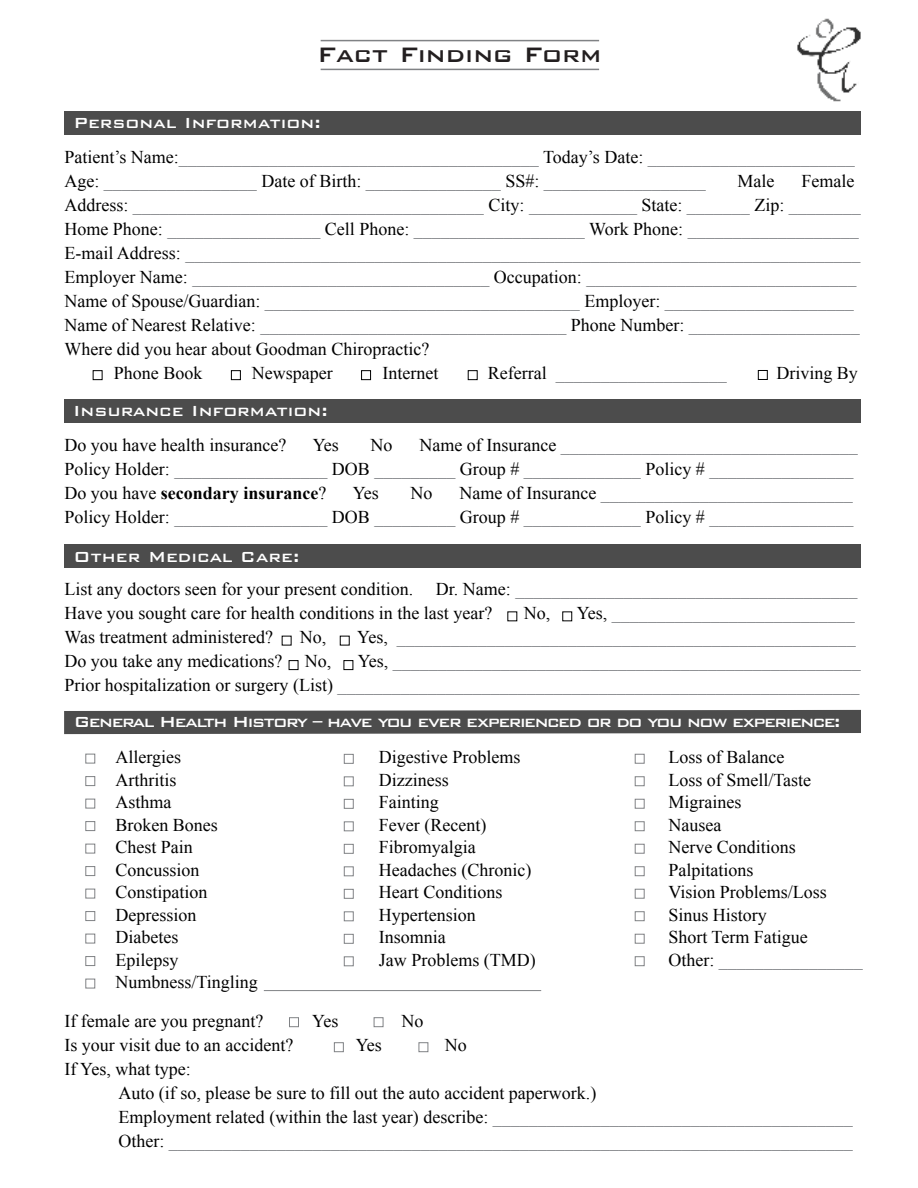
<style>
.page{position:relative;width:918px;height:1188px;background:#fff}
.page>*{position:absolute;margin:0;border:0;box-sizing:border-box;transform-origin:0 0}
.t1{font:500 27.9px "Bank Gothic";color:#231f20}
.t2{font:500 19.5px "Bank Gothic BT";letter-spacing:-.075em;color:#fff}
.t3{font:500 19.5px "Bank Gothic BT";color:#fff}
.t4{font:18px/24px "Times New Roman";color:#808285}
.t5{font:18px/22.5px "Times New Roman";color:#000}
.s1{color:#000}
.s2{font-weight:700;color:#000}
.s3{color:#808285}
</style>
<div class="page">
<div style="left:65px;top:112px;width:796px;height:23px;background:#4c4c4c"></div>
<div style="left:65px;top:400px;width:796px;height:23px;background:#4c4c4c"></div>
<div style="left:64px;top:544px;width:797px;height:24px;background:#4c4c4c"></div>
<svg style="left:64px;top:710px;width:797px;height:24px;background:#525252"></svg>
<div style="left:85px;top:754px;width:10px;height:9px;border:1px solid #808285"></div>
<div style="left:85px;top:776px;width:10px;height:10px;border:1px solid #808285"></div>
<div style="left:85px;top:799px;width:10px;height:9px;border:1px solid #808285"></div>
<div style="left:85px;top:821px;width:10px;height:10px;border:1px solid #808285"></div>
<div style="left:85px;top:844px;width:10px;height:9px;border:1px solid #808285"></div>
<div style="left:85px;top:866px;width:10px;height:10px;border:1px solid #808285"></div>
<div style="left:85px;top:889px;width:10px;height:9px;border:1px solid #808285"></div>
<div style="left:85px;top:911px;width:10px;height:10px;border:1px solid #808285"></div>
<div style="left:85px;top:934px;width:10px;height:9px;border:1px solid #808285"></div>
<div style="left:85px;top:956px;width:10px;height:10px;border:1px solid #808285"></div>
<div style="left:85px;top:979px;width:10px;height:9px;border:1px solid #808285"></div>
<div style="left:344px;top:754px;width:10px;height:10px;border:1px solid #808285"></div>
<div style="left:344px;top:776px;width:10px;height:10px;border:1px solid #808285"></div>
<div style="left:344px;top:799px;width:10px;height:10px;border:1px solid #808285"></div>
<div style="left:344px;top:821px;width:10px;height:10px;border:1px solid #808285"></div>
<div style="left:344px;top:844px;width:10px;height:10px;border:1px solid #808285"></div>
<div style="left:344px;top:866px;width:10px;height:10px;border:1px solid #808285"></div>
<div style="left:344px;top:889px;width:10px;height:10px;border:1px solid #808285"></div>
<div style="left:344px;top:911px;width:10px;height:10px;border:1px solid #808285"></div>
<div style="left:344px;top:934px;width:10px;height:10px;border:1px solid #808285"></div>
<div style="left:344px;top:956px;width:10px;height:10px;border:1px solid #808285"></div>
<div style="left:635px;top:754px;width:10px;height:10px;border:1px solid #808285"></div>
<div style="left:635px;top:776px;width:10px;height:10px;border:1px solid #808285"></div>
<div style="left:635px;top:799px;width:10px;height:10px;border:1px solid #808285"></div>
<div style="left:635px;top:821px;width:10px;height:10px;border:1px solid #808285"></div>
<div style="left:635px;top:844px;width:10px;height:10px;border:1px solid #808285"></div>
<div style="left:635px;top:866px;width:10px;height:10px;border:1px solid #808285"></div>
<div style="left:635px;top:889px;width:10px;height:10px;border:1px solid #808285"></div>
<div style="left:635px;top:911px;width:10px;height:10px;border:1px solid #808285"></div>
<div style="left:635px;top:934px;width:10px;height:10px;border:1px solid #808285"></div>
<div style="left:635px;top:956px;width:10px;height:10px;border:1px solid #808285"></div>
<div style="left:344px;top:660px;width:9px;height:10px;border:1px solid #000"></div>
<div style="left:289px;top:660px;width:9px;height:10px;border:1px solid #000"></div>
<div style="left:231px;top:370px;width:10px;height:10px;border:1px solid #000"></div>
<div style="left:93px;top:370px;width:10px;height:10px;border:1px solid #000"></div>
<div style="left:361px;top:370px;width:10px;height:10px;border:1px solid #000"></div>
<div style="left:468px;top:370px;width:10px;height:10px;border:1px solid #000"></div>
<div style="left:758px;top:370px;width:10px;height:10px;border:1px solid #000"></div>
<div style="left:289px;top:1017px;width:10px;height:10px;border:1px solid #808285"></div>
<div style="left:374px;top:1017px;width:9px;height:10px;border:1px solid #808285"></div>
<div style="left:334px;top:1042px;width:10px;height:10px;border:1px solid #808285"></div>
<div style="left:419px;top:1042px;width:9px;height:10px;border:1px solid #808285"></div>
<hr style="left:264px;top:990px;width:277px;height:1px;background:#808285">
<img style="left:797px;top:18px;width:64px;height:84px">
<hr style="left:321px;top:69px;width:278px;height:1px;background:#808285">
<hr style="left:321px;top:40px;width:278px;height:1px;background:#808285">
<h1 class="t1" style="left:317px;top:36px;width:286px">Fact Finding Form</h1>
<p class="t3" style="left:74px;top:110px;width:249px">Personal Information:</p>
<p class="t4" style="left:64px;top:147px;width:792px"><span class="s1">Patient’s Name:</span>________________________________________ <span class="s1">Today’s Date:</span> _______________________<br><span class="s1">Age:</span> _________________ <span class="s1">Date of Birth:</span> _______________ <span class="s1">SS#:</span> __________________</p>
<p class="t5" style="left:737px;top:172px;width:38px">Male</p>
<p class="t5" style="left:801px;top:172px;width:54px">Female</p>
<p class="t4" style="left:64px;top:195px;width:798px"><span class="s1">Address:</span> _______________________________________ <span class="s1">City:</span> ____________ <span class="s1">State:</span> _______ <span class="s1">Zip:</span> ________</p>
<p class="t4" style="left:64px;top:219px;width:796px"><span class="s1">Home Phone:</span> _________________ <span class="s1">Cell Phone:</span> ___________________ <span class="s1">Work Phone:</span> ___________________</p>
<p class="t4" style="left:64px;top:243px;width:797px"><span class="s1">E-mail Address:</span> ___________________________________________________________________________</p>
<p class="t4" style="left:64px;top:267px;width:793px"><span class="s1">Employer Name:</span> _________________________________ <span class="s1">Occupation:</span> ______________________________</p>
<p class="t4" style="left:64px;top:291px;width:791px"><span class="s1">Name of Spouse/Guardian:</span> ___________________________________ <span class="s1">Employer:</span> _____________________</p>
<p class="t4" style="left:64px;top:315px;width:797px"><span class="s1">Name of Nearest Relative:</span> __________________________________ <span class="s1">Phone Number:</span> ___________________</p>
<p class="t5" style="left:64px;top:340px;width:366px">Where did you hear about Goodman Chiropractic?</p>
<p class="t5" style="left:114px;top:364px;width:90px">Phone Book</p>
<p class="t5" style="left:252px;top:364px;width:82px">Newspaper</p>
<p class="t5" style="left:382px;top:364px;width:57px">Internet</p>
<p class="t4" style="left:488px;top:363px;width:240px"><span class="s1">Referral</span> ___________________</p>
<p class="t5" style="left:776px;top:364px;width:83px">Driving By</p>
<p class="t3" style="left:73px;top:398px;width:256px">Insurance Information:</p>
<p class="t5" style="left:64px;top:436px;width:223px">Do you have health insurance?</p>
<p class="t5" style="left:313px;top:436px;width:28px">Yes</p>
<p class="t5" style="left:370px;top:436px;width:23px">No</p>
<p class="t4" style="left:64px;top:435px;width:795px;text-indent:355px"><span class="s1">Name of Insurance</span> _________________________________<br><span class="s1">Policy Holder:</span> _________________ <span class="s1">DOB</span> _________ <span class="s1">Group #</span> _____________ <span class="s1">Policy #</span> ________________<br><span class="s1">Do you have</span> <span class="s2">secondary insurance</span><span class="s1">?</span></p>
<p class="t4" style="left:64px;top:483px;width:790px;text-align:right"><span class="s1">Name of Insurance</span> ____________________________<br><span class="s1">Policy Holder:</span> _________________ <span class="s1">DOB</span> _________ <span class="s1">Group #</span> _____________ <span class="s1">Policy #</span> ________________</p>
<p class="t5" style="left:353px;top:484px;width:28px">Yes</p>
<p class="t5" style="left:410px;top:484px;width:23px">No</p>
<p class="t3" style="left:73px;top:544px;width:228px">Other Medical Care:</p>
<p class="t5" style="left:64px;top:580px;width:350px">List any doctors seen for your present condition.</p>
<p class="t5" style="left:64px;top:579px;width:794px;line-height:24px;text-indent:371px">Dr. Name: <span class="s3">______________________________________<br></span>Have you sought care for health conditions in the last year?</p>
<p class="t5" style="left:524px;top:604px;width:28px">No,</p>
<p class="t4" style="left:577px;top:603px;width:280px"><span class="s1">Yes,</span> ___________________________</p>
<p class="t5" style="left:64px;top:628px;width:210px">Was treatment administered?</p>
<p class="t5" style="left:300px;top:628px;width:28px">No,</p>
<p class="t4" style="left:357px;top:627px;width:500px"><span class="s1">Yes,</span> ___________________________________________________</p>
<p class="t5" style="left:64px;top:652px;width:219px">Do you take any medications?</p>
<p class="t5" style="left:305px;top:652px;width:28px">No,</p>
<p class="t4" style="left:64px;top:651px;width:798px;text-align:right"><span class="s1">Yes,</span> ____________________________________________________<br><span class="s1">Prior hospitalization or surgery (List)</span> __________________________________________________________</p>
<p class="t2" style="left:74px;top:709px;width:769px">General Health History – have you ever experienced or do you now experience:</p>
<p class="t5" style="left:115px;top:748px;width:144px">Allergies<br>Arthritis<br>Asthma<br>Broken Bones<br>Chest Pain<br>Concussion<br>Constipation<br>Depression<br>Diabetes<br>Epilepsy<br>Numbness/Tingling</p>
<p class="t5" style="left:379px;top:748px;width:158px">Digestive Problems<br>Dizziness<br>Fainting<br>Fever (Recent)<br>Fibromyalgia<br>Headaches (Chronic)<br>Heart Conditions<br>Hypertension<br>Insomnia<br>Jaw Problems (TMD)</p>
<p class="t5" style="left:668px;top:748px;width:196px">Loss of Balance<br>Loss of Smell/Taste<br>Migraines<br>Nausea<br>Nerve Conditions<br>Palpitations<br>Vision Problems/Loss<br>Sinus History<br>Short Term Fatigue<br>Other: <span class="s3">________________</span></p>
<p class="t5" style="left:64px;top:1012px;width:200px">If female are you pregnant?</p>
<p class="t5" style="left:312px;top:1012px;width:28px">Yes</p>
<p class="t5" style="left:401px;top:1012px;width:23px">No</p>
<p class="t5" style="left:64px;top:1036px;width:230px">Is your visit due to an accident?</p>
<p class="t5" style="left:356px;top:1036px;width:28px">Yes</p>
<p class="t5" style="left:445px;top:1036px;width:23px">No</p>
<p class="t5" style="left:118px;top:1059px;width:736px;line-height:24px;text-indent:-54px">If Yes, what type:<br>Auto (if so, please be sure to fill out the auto accident paperwork.)<br>Employment related (within the last year) describe: <span class="s3">________________________________________ </span>Other: <span class="s3">____________________________________________________________________________</span></p>
</div>
